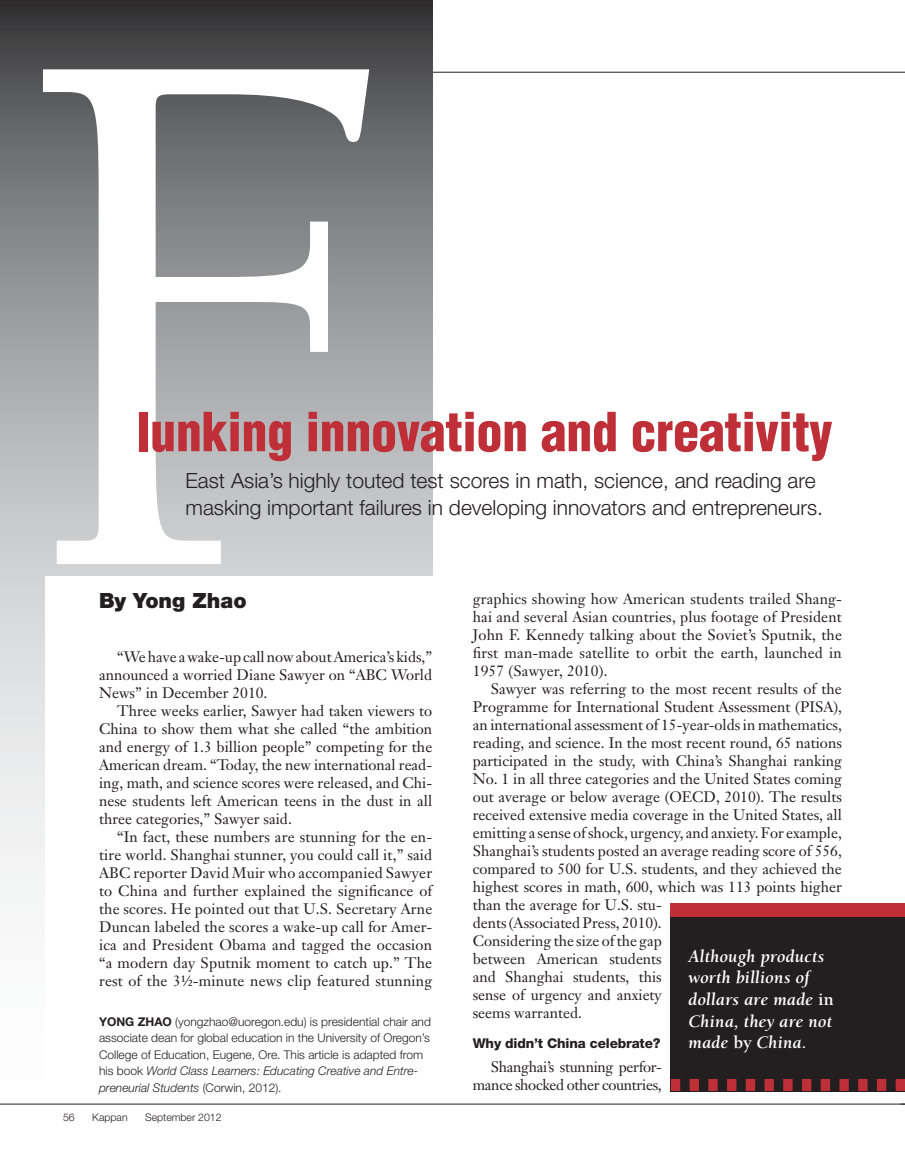
<style>
.page{position:relative;width:905px;height:1175px;background:#fff}
.page>*{position:absolute;margin:0;border:0;box-sizing:border-box;transform-origin:0 0}
.t1{font:500 780px "Berkeley Oldstyle IT Cby BT";color:#fff;scale:.88 1}
.t2{font:900 condensed 52.5px "Helvetica";letter-spacing:-.01em;color:#be2f37}
.Title_Subhead{font:300 21px/27px "Helvetica Neue";color:#231f20}
.Title_Author_Byline{font:900 21px "Helvetica Neue";color:#231f20}
.Body_Kappan{font:italic 700 18px/21.6px "Berkeley Oldstyle IT Cby BT";letter-spacing:.02em;color:#fff}
.Body_Kappan-2{font:15px/18px "Janson Text";color:#231f20;text-align:justify}
.Body_Kappan-3{font:15px/18px "Janson Text";letter-spacing:-.02em;color:#231f20;text-align:right}
.Texthead_Helv_85{font:800 13.5px "Helvetica Neue";letter-spacing:-.01em;color:#231f20}
.Author_ID{font:300 12px/16.5px "Helvetica Neue";color:#231f20}
.t3{font:300 10.5px "Helvetica Neue";color:#231f20}
.s1{font-style:normal}
.s2{font-weight:700}
.s3{font-style:italic}
</style>
<div class="page">
<hr style="left:0;top:72px;width:904px;height:1px;background:#231f20">
<svg style="left:0;top:0;width:432px;height:1105px;background:#969799"></svg>
<div style="left:45px;top:576px;width:387px;height:598px;background:#fff"></div>
<div style="left:670px;top:903px;width:234px;height:175px;background:#be2f37"></div>
<div style="left:670px;top:917px;width:234px;height:174px;background:#231f20"></div>
<svg style="left:670px;top:1079px;width:234px;height:11px"></svg>
<hr style="left:0;top:1103px;width:904px;height:1px;background:#231f20">
<p class="t1" style="left:21px;top:-151px;width:415px">F</p>
<p class="Title_Author_Byline" style="left:99px;top:588px;width:149px">By Yong Zhao</p>
<p class="Body_Kappan-2" style="left:99px;top:647px;width:334px;text-indent:18px">“We have a wake-up call now about America’s kids,” announced a worried Diane Sawyer on “ABC World News” in December 2010.</p>
<p class="Body_Kappan-2" style="left:99px;top:701px;width:335px;text-indent:18px">Three weeks earlier, Sawyer had taken viewers to China to show them what she called “the ambition and energy of 1.3 billion people” competing for the American dream. “Today, the new international read&shy;ing, math, and science scores were released, and Chi&shy;nese students left American teens in the dust in all three categories,” Sawyer said.</p>
<p class="Body_Kappan-2" style="left:99px;top:827px;width:335px;text-indent:18px">“In fact, these numbers are stunning for the en&shy;tire world. Shanghai stunner, you could call it,” said ABC reporter David Muir who accompanied Sawyer to China and further explained the significance of the scores. He pointed out that U.S. Secretary Arne Duncan labeled the scores a wake-up call for Amer&shy;ica and President Obama and tagged the occasion “a modern day Sputnik moment to catch up.” The rest of the 3½-minute news clip featured stunning</p>
<p class="t2" style="left:136px;top:399px;width:698px">lunking innovation and creativity</p>
<p class="Title_Subhead" style="left:185px;top:466px;width:639px">East Asia’s highly touted test scores in math, science, and reading are masking important failures in developing innovators and entrepreneurs.</p>
<p class="Body_Kappan-2" style="left:472px;top:589px;width:371px">graphics showing how American students trailed Shang&shy;hai and several Asian countries, plus footage of President John F. Kennedy talking about the Soviet’s Sputnik, the first man-made satellite to orbit the earth, launched in 1957 (Sawyer, 2010).</p>
<p class="Body_Kappan-2" style="left:472px;top:679px;width:371px;text-align:left;text-indent:18px">Sawyer was referring to the most recent results of the Programme for International Student Assessment (PISA), an international assessment of 15-year-olds in mathematics, reading, and science. In the most recent round, 65 nations participated in the study, with China’s Shanghai ranking No. 1 in all three categories and the United States coming out average or below average (OECD, 2010). The results received extensive media coverage in the United States, all emitting a sense of shock, urgency, and anxiety. For example, Shanghai’s students posted an average reading score of 556, compared to 500 for U.S. students, and they achieved the highest scores in math, 600, which was 113 points higher than the average for U.S. stu-<br>dents (Associated Press, 2010).<br>Considering the size of the gap<br>between American students<br>and Shanghai students, this<br>sense of urgency and anxiety<br>seems warranted.</p>
<p class="Texthead_Helv_85" style="left:472px;top:1035px;width:189px">Why didn’t China celebrate?</p>
<p class="Body_Kappan-3" style="left:472px;top:1057px;width:191px">Shanghai’s stunning perfor&shy;mance shocked other countries,</p>
<p class="Body_Kappan" style="left:688px;top:945px;width:146px">Although products worth billions of dollars are made <span class="s1">in<br></span>China, they are not made <span class="s1">by</span> China.</p>
<p class="Author_ID" style="left:99px;top:1013px;width:333px"><span class="s2">YONG ZHAO</span> (yongzhao@uoregon.edu) is presidential chair and associate dean for global education in the University of Oregon’s College of Education, Eugene, Ore. This article is adapted from his book <span class="s3">World Class Learners: Educating Creative and Entre&shy;preneurial Students</span> (Corwin, 2012).</p>
<p class="t3" style="left:63px;top:1111px;width:13px">56</p>
<p class="t3" style="left:92px;top:1111px;width:37px">Kappan</p>
<p class="t3" style="left:145px;top:1111px;width:78px">September 2012</p>
</div>
